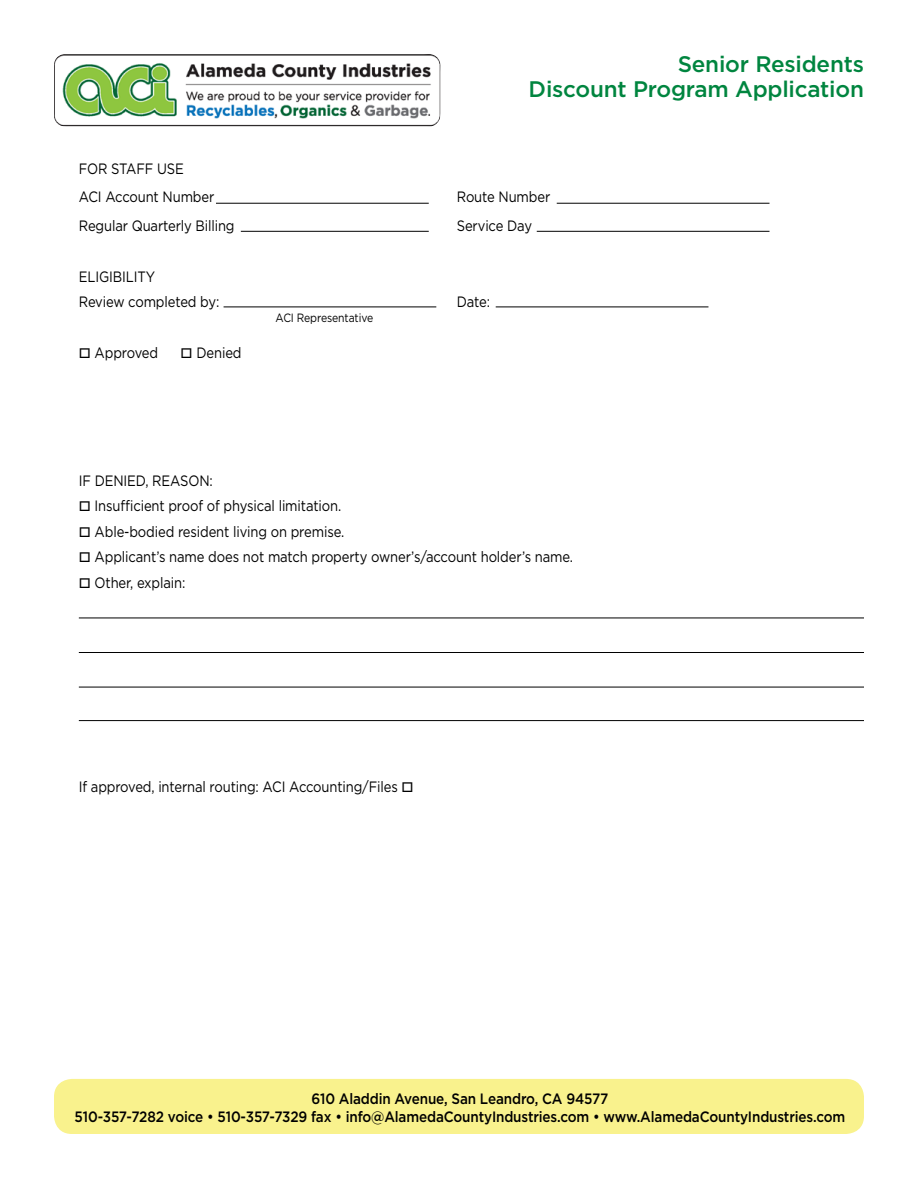
<style>
.page{position:relative;width:918px;height:1188px;background:#fff}
.page>*{position:absolute;margin:0;border:0;box-sizing:border-box;transform-origin:0 0}
.t1{font:500 22.5px/25.5px "Gotham";letter-spacing:-.01em;color:#00853f;text-align:right}
.t2{font:15px/28.5px "Gotham";letter-spacing:-.01em;color:#000;scale:.87 1}
.t3{font:500 15px/18px "Gotham";letter-spacing:-.01em;color:#000;text-align:center;scale:.9 1}
.t4{font:12px "Gotham";letter-spacing:-.01em;color:#000;scale:.87 1}
</style>
<div class="page">
<div style="left:54px;top:1079px;width:810px;height:55px;background:#f9f28d;border-radius:18px"></div>
<img style="left:54px;top:54px;width:387px;height:72px">
<hr style="left:216px;top:203px;width:213px;height:1px;background:#000">
<hr style="left:557px;top:203px;width:213px;height:1px;background:#000">
<hr style="left:241px;top:231px;width:188px;height:1px;background:#000">
<hr style="left:537px;top:231px;width:233px;height:1px;background:#000">
<hr style="left:224px;top:307px;width:212px;height:1px;background:#000">
<hr style="left:496px;top:307px;width:212px;height:1px;background:#000">
<hr style="left:79px;top:618px;width:785px;height:1px;background:#000">
<hr style="left:79px;top:652px;width:785px;height:1px;background:#000">
<hr style="left:79px;top:687px;width:785px;height:1px;background:#000">
<hr style="left:79px;top:720px;width:785px;height:1px;background:#000">
<p class="t2" style="left:79px;top:154px;width:157px">FOR STAFF USE<br>ACI Account Number</p>
<h1 class="t1" style="left:529px;top:51px;width:337px">Senior Residents<br>Discount Program Application</h1>
<p class="t2" style="left:457px;top:183px;width:109px">Route Number</p>
<p class="t2" style="left:79px;top:211px;width:181px">Regular Quarterly Billing</p>
<p class="t2" style="left:457px;top:211px;width:88px">Service Day</p>
<p class="t2" style="left:79px;top:264px;width:163px;line-height:25.5px">ELIGIBILITY<br>Review completed by:</p>
<p class="t2" style="left:457px;top:288px;width:40px">Date:</p>
<p class="t2" style="left:79px;top:339px;width:93px">□ Approved</p>
<p class="t2" style="left:181px;top:339px;width:72px">□ Denied</p>
<p class="t4" style="left:276px;top:311px;width:114px">ACI Representative</p>
<p class="t2" style="left:79px;top:466px;width:156px">IF DENIED, REASON:</p>
<p class="t2" style="left:79px;top:492px;width:303px">□ Insufficient proof of physical limitation.</p>
<p class="t2" style="left:79px;top:517px;width:307px">□ Able-bodied resident living on premise.</p>
<p class="t2" style="left:79px;top:543px;width:570px">□ Applicant’s name does not match property owner’s/account holder’s name.</p>
<p class="t2" style="left:79px;top:568px;width:124px">□ Other, explain:</p>
<p class="t2" style="left:79px;top:772px;width:386px">If approved, internal routing: ACI Accounting/Files □</p>
<p class="t3" style="left:75px;top:1089px;width:858px">610 Aladdin Avenue, San Leandro, CA 94577<br>510-357-7282 voice • 510-357-7329 fax • info@AlamedaCountyIndustries.com • www.AlamedaCountyIndustries.com</p>
</div>
